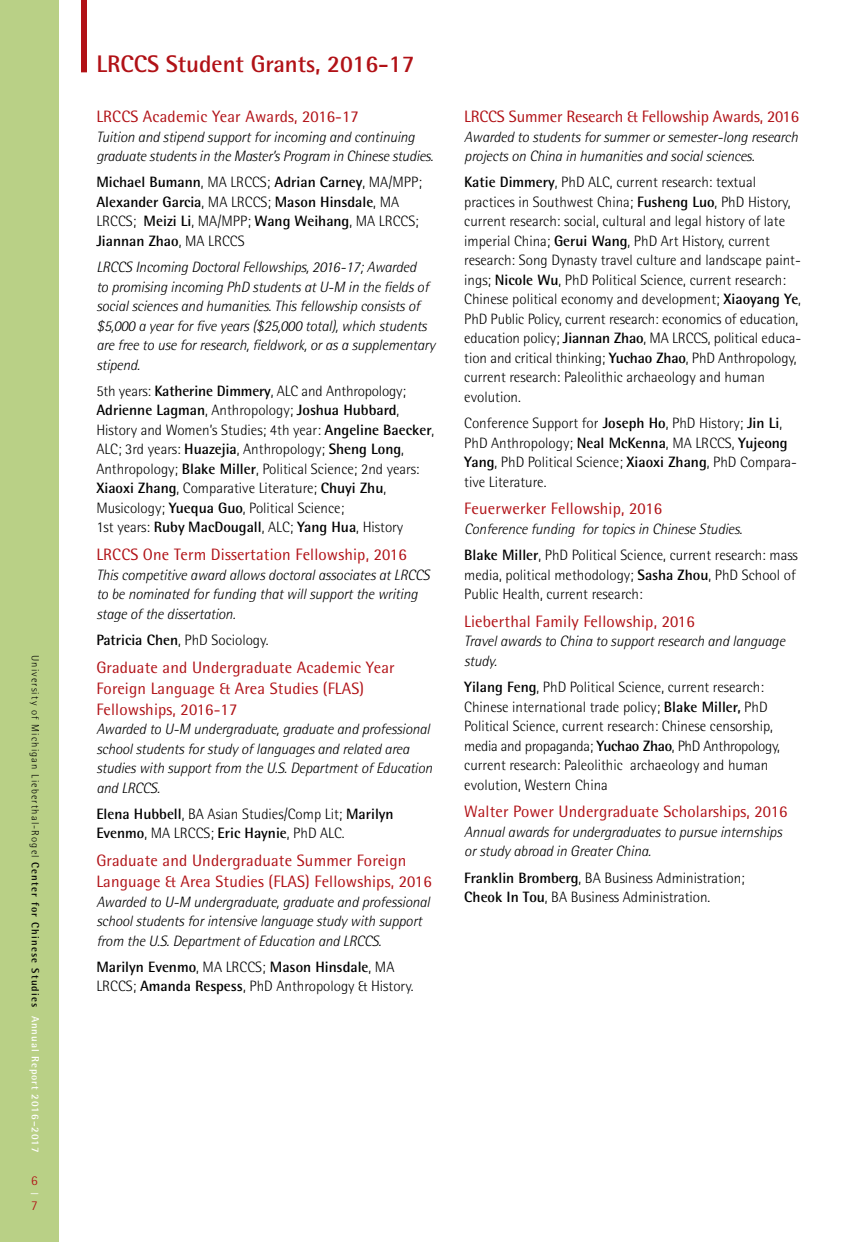
<style>
.page{position:relative;width:864px;height:1242px;background:#fff}
.page>*{position:absolute;margin:0;border:0;box-sizing:border-box;transform-origin:0 0}
.t1{font:700 24px "Rotis Semi Sans";color:#b11116}
.t2{font:16.5px/21px "Rotis Semi Sans";letter-spacing:.01em;color:#b11116}
.t3{font:16.5px "Rotis Semi Sans";letter-spacing:-.01em;color:#b11116}
.t4{font:300 15px/19.5px "Rotis Semi Sans";color:#000}
.t5{font:italic 300 15px/19.5px "Rotis Semi Sans";letter-spacing:-.01em;color:#000}
.t6{font:700 15px/19.5px "Rotis Semi Sans";color:#000}
.t7{font:300 13.5px "Rotis Semi Sans";color:#b11116}
.t8{font:300 13.5px "Rotis Semi Sans";color:#fff}
.t9{font:300 10.5px "Rotis Semi Sans";letter-spacing:.11em;color:#000}
.s1{font-weight:700}
.s2{font-weight:700;color:#fff}
.s3{font-weight:300}
.s4{font-weight:700;font-style:normal}
.s5{font-style:normal}
</style>
<div class="page">
<div style="left:0;top:0;width:58px;height:1242px;background:#b9d086"></div>
<div style="left:81px;top:0;width:6px;height:72px;background:#b11116"></div>
<p class="t9" style="left:41px;top:655px;width:499px;rotate:90deg">University of Michigan Lieberthal-Rogel <span class="s1">Center for Chinese Studies</span> <span class="s2">Annual Report 2016–2017</span></p>
<p class="t7" style="left:31px;top:1172px;width:8px">6</p>
<p class="t8" style="left:30px;top:1184px;width:11px">—</p>
<p class="t7" style="left:31px;top:1198px;width:8px">7</p>
<h1 class="t1" style="left:96px;top:49px;width:320px">LRCCS Student Grants, 2016-17</h1>
<p class="t2" style="left:96px;top:106px;width:264px">LRCCS Academic Year Awards, 2016-17</p>
<p class="t5" style="left:96px;top:127px;width:338px">Tuition and stipend support for incoming and continuing graduate students in the Master’s Program in Chinese studies.</p>
<p class="t6" style="left:96px;top:172px;width:327px">Michael Bumann<span class="s3">, MA LRCCS;</span> Adrian Carney<span class="s3">, MA/MPP; </span>Alexander Garcia<span class="s3">, MA LRCCS;</span> Mason Hinsdale<span class="s3">, MA LRCCS;</span> Meizi Li<span class="s3">, MA/MPP;</span> Wang Weihang<span class="s3">, MA LRCCS; </span>Jiannan Zhao<span class="s3">, MA LRCCS</span></p>
<p class="t5" style="left:96px;top:257px;width:340px">LRCCS Incoming Doctoral Fellowships, 2016-17; Awarded<br>to promising incoming PhD students at U-M in the fields of social sciences and humanities. This fellowship consists of $5,000 a year for five years ($25,000 total), which students are free to use for research, fieldwork, or as a supplementary stipend.</p>
<p class="t4" style="left:96px;top:381px;width:340px">5th years: <span class="s1">Katherine Dimmery</span>, ALC and Anthropology; <span class="s1">Adrienne Lagman</span>, Anthropology; <span class="s1">Joshua Hubbard</span>, History and Women’s Studies; 4th year: <span class="s1">Angeline Baecker</span>, ALC; 3rd years: <span class="s1">Huazejia</span>, Anthropology; <span class="s1">Sheng Long</span>, Anthropology; <span class="s1">Blake Miller</span>, Political Science; 2nd years:<br><span class="s1">Xiaoxi Zhang</span>, Comparative Literature; <span class="s1">Chuyi Zhu</span>, Musicology; <span class="s1">Yuequa Guo</span>, Political Science;<br>1st years: <span class="s1">Ruby MacDougall</span>, ALC; <span class="s1">Yang Hua</span>, History</p>
<p class="t2" style="left:96px;top:544px;width:312px">LRCCS One Term Dissertation Fellowship, 2016</p>
<p class="t5" style="left:96px;top:565px;width:335px">This competitive award allows doctoral associates at LRCCS to be nominated for funding that will support the writing stage of the dissertation.</p>
<p class="t4" style="left:96px;top:630px;width:174px"><span class="s1">Patricia Chen</span>, PhD Sociology.</p>
<p class="t2" style="left:96px;top:657px;width:300px">Graduate and Undergraduate Academic Year<br>Foreign Language &amp; Area Studies (FLAS)<br>Fellowships, 2016-17</p>
<p class="t5" style="left:96px;top:719px;width:338px">Awarded to U-M undergraduate, graduate and professional school students for study of languages and related area studies with support from the U.S. Department of Education and LRCCS.</p>
<p class="t4" style="left:96px;top:804px;width:299px"><span class="s1">Elena Hubbell</span>, BA Asian Studies/Comp Lit; <span class="s1">Marilyn<br>Evenmo</span>, MA LRCCS; <span class="s1">Eric Haynie</span>, PhD ALC.</p>
<p class="t2" style="left:96px;top:850px;width:337px">Graduate and Undergraduate Summer Foreign<br>Language &amp; Area Studies (FLAS) Fellowships, 2016</p>
<p class="t5" style="left:96px;top:892px;width:335px">Awarded to U-M undergraduate, graduate and professional school students for intensive language study with support from the U.S. Department of Education and LRCCS.</p>
<p class="t4" style="left:96px;top:957px;width:319px"><span class="s1">Marilyn Evenmo</span>, MA LRCCS; <span class="s1">Mason Hinsdale</span>, MA<br>LRCCS; <span class="s1">Amanda Respess</span>, PhD Anthropology &amp; History.</p>
<p class="t3" style="left:464px;top:107px;width:336px">LRCCS Summer Research &amp; Fellowship Awards, 2016</p>
<p class="t5" style="left:464px;top:127px;width:335px">Awarded to students for summer or semester-long research projects on China in humanities and social sciences.</p>
<p class="t4" style="left:464px;top:173px;width:339px"><span class="s1">Katie Dimmery</span>, PhD ALC, current research: textual practices in Southwest China; <span class="s1">Fusheng Luo</span>, PhD History, current research: social, cultural and legal history of late imperial China; <span class="s1">Gerui Wang</span>, PhD Art History, current research: Song Dynasty travel culture and landscape paint&shy;ings; <span class="s1">N icole Wu</span>, PhD Political Science, current research:<br>Chinese political economy and development; <span class="s1">Xiaoyang Ye</span>, PhD Public Policy, current research: economics of education, education policy; <span class="s1">Jiannan Zhao</span>, MA LRCCS, political educa&shy;tion and critical thinking; <span class="s1">Yuchao Zhao</span>, PhD Anthropology, current research: Paleolithic archaeology and human evolution.</p>
<p class="t4" style="left:464px;top:413px;width:334px">Conference Support for <span class="s1">Joseph Ho</span>, PhD History; <span class="s1">Jin Li</span>, PhD Anthropology; <span class="s1">Neal McKenna</span>, MA LRCCS, <span class="s1">Yujeong Yang</span>, PhD Political Science; <span class="s1">Xiaoxi Zhang</span>, PhD Compara&shy;tive Literature.</p>
<p class="t2" style="left:464px;top:498px;width:199px">Feuerwerker Fellowship, 2016</p>
<p class="t5" style="left:464px;top:516px;width:335px;line-height:26.2px">Conference funding for topics in Chinese Studies.<br><span class="s4">Blake Miller</span><span class="s5">, PhD Political Science, current research: mass</span></p>
<p class="t4" style="left:464px;top:565px;width:333px">media, political methodology; <span class="s1">Sasha Zhou</span>, PhD School of<br>Public Health, current research:</p>
<p class="t2" style="left:464px;top:611px;width:232px">Lieberthal Family Fellowship, 2016</p>
<p class="t5" style="left:464px;top:632px;width:322px">Travel awards to China to support research and language study.</p>
<p class="t4" style="left:464px;top:677px;width:317px"><span class="s1">Yilang Feng</span>, PhD Political Science, current research:<br>Chinese international trade policy; <span class="s1">Blake Miller,</span> PhD Political Science, current research: Chinese censorship, media and propaganda; <span class="s1">Yuchao Zhao</span>, PhD Anthropology, current research: Paleolithic archaeology and human evolution, Western China</p>
<p class="t2" style="left:464px;top:801px;width:325px">Walter Power Undergraduate Scholarships, 2016</p>
<p class="t5" style="left:464px;top:822px;width:319px">Annual awards for undergraduates to pursue internships or study abroad in Greater China.</p>
<p class="t4" style="left:464px;top:868px;width:282px"><span class="s1">Franklin Bromberg</span>, BA Business Administration;<br><span class="s1">Cheok I n Tou</span>, BA Business Administration.</p>
</div>
